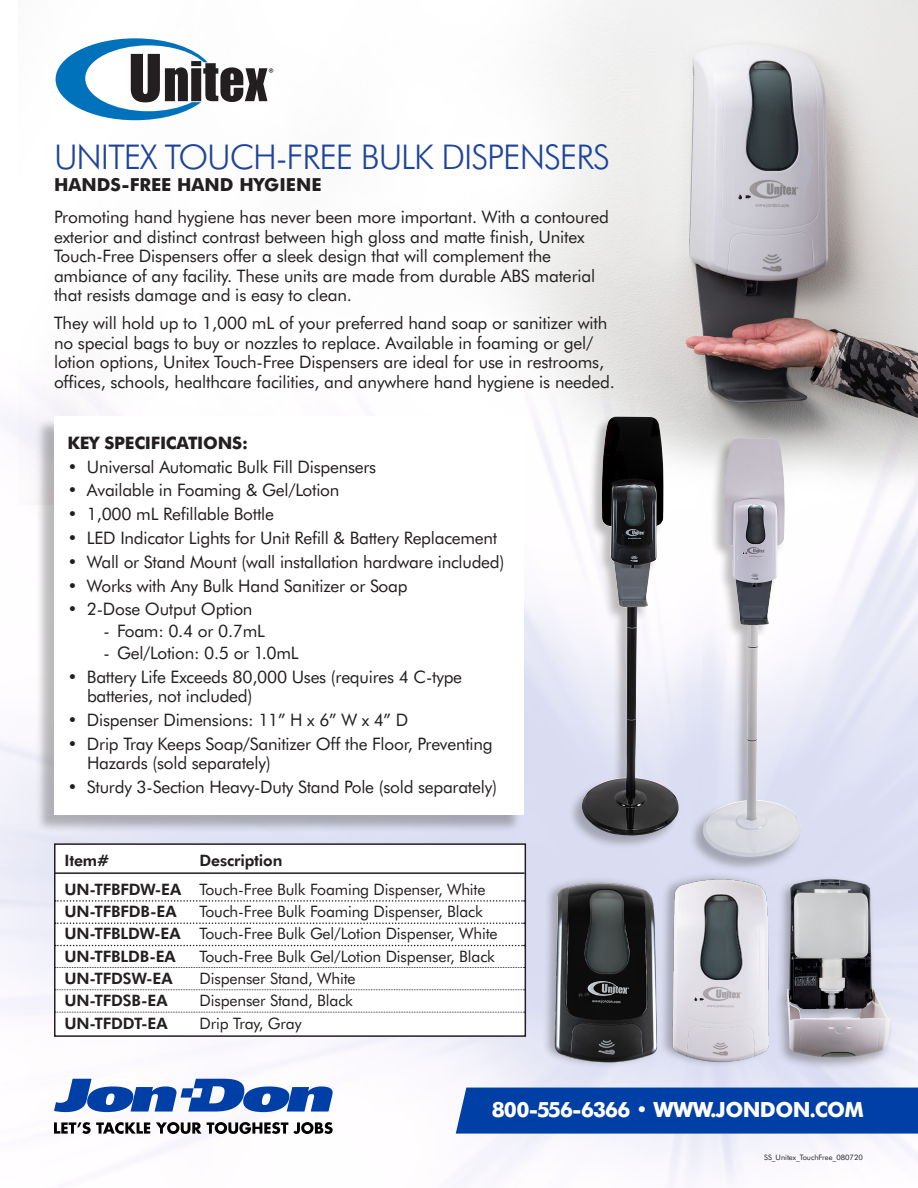
<style>
.page{position:relative;width:918px;height:1188px;background:#fff}
.page>*{position:absolute;margin:0;border:0;box-sizing:border-box;transform-origin:0 0}
.t1{font:300 34.2px "Futura BT";letter-spacing:-.03em;color:#1d449b}
.t2{font:800 21px "Futura BT";letter-spacing:-.03em;color:#fff}
.t3{font:800 18px "Futura BT";color:#231f20}
.t4{font:17.25px/19.5px "Futura BT";letter-spacing:-.01em;color:#231f20}
.t5{font:800 17.25px "Futura BT";letter-spacing:-.015em;color:#231f20}
.t6{font:15.75px "Futura BT";letter-spacing:-.01em;color:#231f20}
.t7{font:700 15.75px "Futura BT";letter-spacing:-.01em;color:#231f20}
.t8{font:7.5px "Futura BT";color:#231f20}
.s1{font-weight:700}
</style>
<div class="page">
<img style="left:18px;top:0;width:900px;height:505px">
<div style="left:689px;top:438px;width:112px;height:435px;background:#231f20;opacity:.3"></div>
<img style="left:703px;top:438px;width:98px;height:421px">
<div style="left:568px;top:416px;width:111px;height:434px;background:#231f20;opacity:.3"></div>
<img style="left:582px;top:417px;width:97px;height:419px">
<svg style="left:56px;top:38px;width:217px;height:82px"></svg>
<div style="left:35px;top:418px;width:487px;height:415px;background:#231f20;opacity:.3"></div>
<div style="left:54px;top:416px;width:470px;height:398px;background:#fff"></div>
<svg style="left:54px;top:1079px;width:280px;height:33px"></svg>
<svg style="left:54px;top:1122px;width:96px;height:12px"></svg>
<svg style="left:156px;top:1122px;width:177px;height:12px"></svg>
<div style="left:456px;top:1088px;width:462px;height:46px;background:#0040a6"></div>
<div style="left:54px;top:843px;width:472px;height:194px;border:2px solid #231f20"></div>
<hr style="left:54px;top:872px;width:471px;height:2px;background:#231f20">
<svg style="left:55px;top:900px;width:462px;height:2px"></svg>
<svg style="left:55px;top:922px;width:462px;height:2px"></svg>
<svg style="left:55px;top:945px;width:462px;height:1px"></svg>
<svg style="left:54px;top:967px;width:463px;height:1px"></svg>
<svg style="left:54px;top:989px;width:463px;height:1px"></svg>
<svg style="left:54px;top:1012px;width:463px;height:1px"></svg>
<img style="left:517px;top:856px;width:177px;height:221px">
<img style="left:643px;top:868px;width:176px;height:208px">
<div style="left:773px;top:875px;width:121px;height:196px;background:#231f20;opacity:.35"></div>
<img style="left:787px;top:879px;width:103px;height:178px">
<p class="t1" style="left:54px;top:134px;width:558px">UNITEX TOUCH-FREE BULK DISPENSERS</p>
<p class="t3" style="left:54px;top:171px;width:269px">HANDS-FREE HAND HYGIENE</p>
<p class="t4" style="left:54px;top:207px;width:556px">Promoting hand hygiene has never been more important. With a contoured exterior and distinct contrast between high gloss and matte finish, Unitex Touch-Free Dispensers offer a sleek design that will complement the ambiance of any facility. These units are made from durable ABS material that resists damage and is easy to clean.</p>
<p class="t4" style="left:54px;top:313px;width:563px">They will hold up to 1,000 mL of your preferred hand soap or sanitizer with no special bags to buy or nozzles to replace. Available in foaming or gel/ lotion options, Unitex Touch-Free Dispensers are ideal for use in restrooms, offices, schools, healthcare facilities, and anywhere hand hygiene is needed.</p>
<p class="t5" style="left:68px;top:430px;width:182px">KEY SPECIFICATIONS:</p>
<p class="t4" style="left:68px;top:456px;width:310px">• Universal Automatic Bulk Fill Dispensers</p>
<p class="t4" style="left:68px;top:480px;width:273px">• Available in Foaming &amp; Gel/Lotion</p>
<p class="t4" style="left:68px;top:504px;width:208px">• 1,000 mL Refillable Bottle</p>
<p class="t4" style="left:68px;top:528px;width:431px">• LED Indicator Lights for Unit Refill &amp; Battery Replacement</p>
<p class="t4" style="left:68px;top:551px;width:438px">• Wall or Stand Mount (wall installation hardware included)</p>
<p class="t4" style="left:68px;top:575px;width:342px">• Works with Any Bulk Hand Sanitizer or Soap</p>
<p class="t4" style="left:68px;top:599px;width:187px">• 2-Dose Output Option</p>
<p class="t4" style="left:104px;top:621px;width:163px">- Foam: 0.4 or 0.7mL</p>
<p class="t4" style="left:104px;top:642px;width:197px">- Gel/Lotion: 0.5 or 1.0mL</p>
<p class="t4" style="left:87px;top:666px;width:377px;text-indent:-20px">• Battery Life Exceeds 80,000 Uses (requires 4 C-type batteries, not included)</p>
<p class="t4" style="left:68px;top:709px;width:342px">• Dispenser Dimensions: 11” H x 6” W x 4” D</p>
<p class="t4" style="left:87px;top:733px;width:407px;text-indent:-20px">• Drip Tray Keeps Soap/Sanitizer Off the Floor, Preventing<br>Hazards (sold separately)</p>
<p class="t4" style="left:68px;top:777px;width:431px">• Sturdy 3-Section Heavy-Duty Stand Pole (sold separately)</p>
<p class="t7" style="left:64px;top:849px;width:46px">Item#</p>
<p class="t7" style="left:199px;top:849px;width:84px">Description</p>
<p class="t6" style="left:64px;top:878px;width:423px"><span class="s1">UN-TFBFDW-EA</span> Touch-Free Bulk Foaming Dispenser, White</p>
<p class="t7" style="left:64px;top:900px;width:114px">UN-TFBFDB-EA</p>
<p class="t6" style="left:200px;top:901px;width:285px">Touch-Free Bulk Foaming Dispenser, Black</p>
<p class="t6" style="left:64px;top:923px;width:435px"><span class="s1">UN-TFBLDW-EA</span> Touch-Free Bulk Gel/Lotion Dispenser, White</p>
<p class="t7" style="left:64px;top:945px;width:113px">UN-TFBLDB-EA</p>
<p class="t6" style="left:200px;top:945px;width:297px">Touch-Free Bulk Gel/Lotion Dispenser, Black</p>
<p class="t7" style="left:64px;top:967px;width:110px">UN-TFDSW-EA</p>
<p class="t6" style="left:200px;top:968px;width:158px">Dispenser Stand, White</p>
<p class="t7" style="left:64px;top:990px;width:105px">UN-TFDSB-EA</p>
<p class="t6" style="left:200px;top:990px;width:155px">Dispenser Stand, Black</p>
<p class="t7" style="left:64px;top:1012px;width:105px">UN-TFDDT-EA</p>
<p class="t6" style="left:200px;top:1012px;width:104px">Drip Tray, Gray</p>
<p class="t2" style="left:492px;top:1095px;width:373px">800-556-6366 • WWW.JONDON.COM</p>
<p class="t8" style="left:764px;top:1153px;width:100px">SS_Unitex_TouchFree_080720</p>
</div>
